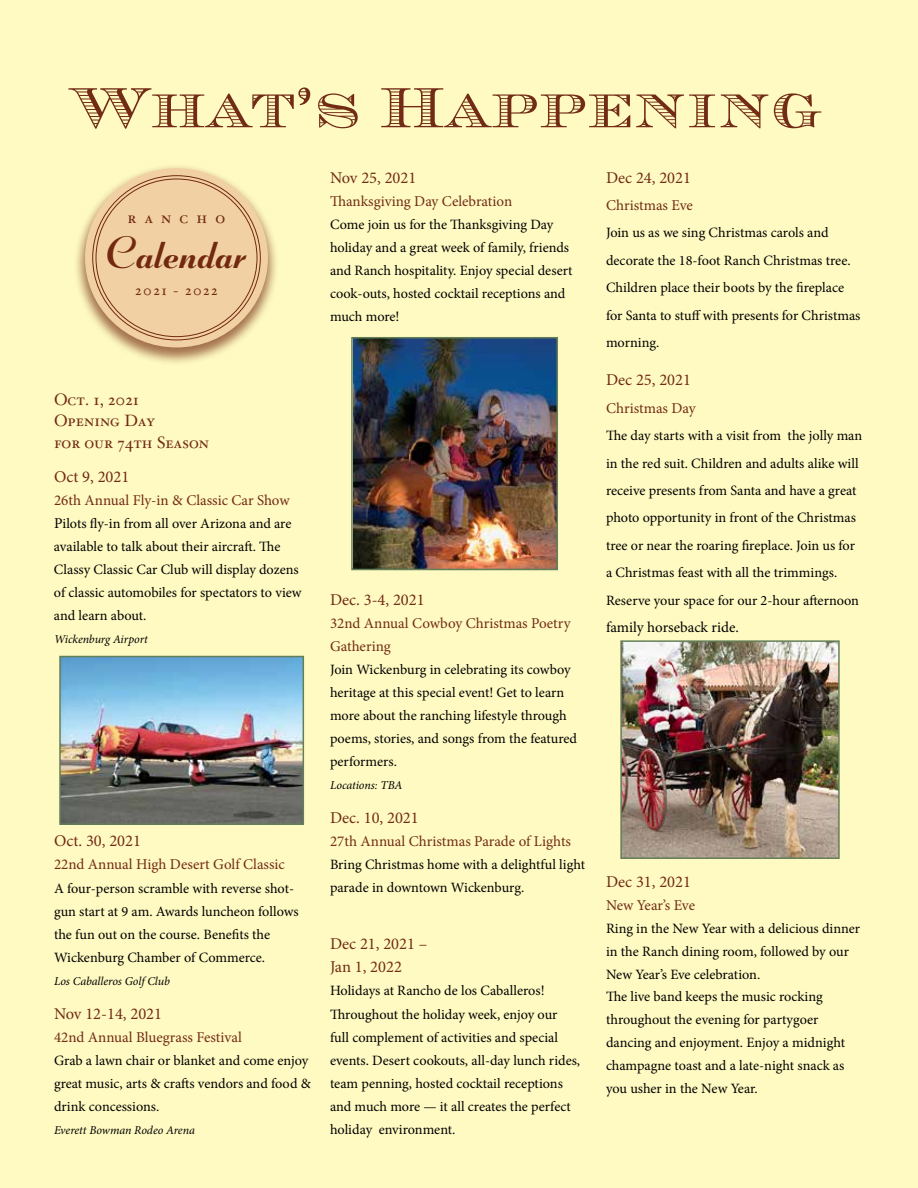
<style>
.page{position:relative;width:918px;height:1188px;background:#fffac2}
.page>*{position:absolute;margin:0;border:0;box-sizing:border-box;transform-origin:0 0}
.t1{font:58.5px "Chevalier SCDOT Stripes";letter-spacing:.04em;color:#722c16}
.t2{font:500 45px "Troubadour Pro";color:#72290f}
.t3{font:16.5px/23.1px "Minion Pro";color:#722c16}
.t4{font:16.5px/21.6px "Hoefler Text Roman Small Caps";color:#722c16}
.t5{font:16.5px "Minion Pro";color:#722a15}
.t6{font:16.5px "Hoefler Text Roman Small Caps";letter-spacing:.5em;color:#72290f}
.t7{font:15px/23.1px "Minion Pro";color:#722c16}
.t8{font:15px "Minion Pro";color:#722a15}
.t9{font:15px "Minion Pro";color:#000}
.t10{font:14.55px "Hoefler Text Roman Small Caps";letter-spacing:.1em;color:#72290f}
.t11{font:14.25px/23.1px "Minion Pro";color:#000}
.t12{font:italic 12px "Minion Pro";letter-spacing:-.005em;color:#000}
.s1{font-size:15px}
</style>
<div class="page">
<img style="left:62px;top:659px;width:239px;height:163px">
<div style="left:59px;top:656px;width:245px;height:169px;border:2px solid #637f59"></div>
<img style="left:354px;top:340px;width:201px;height:227px">
<div style="left:351px;top:337px;width:207px;height:233px;border:2px solid #637f59"></div>
<img style="left:623px;top:643px;width:214px;height:213px">
<div style="left:620px;top:640px;width:220px;height:219px;border:2px solid #637f59"></div>
<div style="left:73px;top:163px;width:207px;height:203px;background:#72290f;opacity:.65"></div>
<div style="left:85px;top:168px;width:183px;height:179px;background:#f1d1a4;border-radius:50%"></div>
<h1 class="t1" style="left:72px;top:72px;width:749px">What’s Happening</h1>
<p class="t6" style="left:128px;top:207px;width:99px">rancho</p>
<h2 class="t2" style="left:108px;top:225px;width:139px">Calendar</h2>
<p class="t10" style="left:135px;top:282px;width:84px">2021 - 2022</p>
<p class="t3" style="left:330px;top:166px;width:88px">Nov 25, 2021</p>
<p class="t7" style="left:330px;top:189px;width:184px">Thanksgiving Day Celebration</p>
<p class="t11" style="left:330px;top:213px;width:244px">Come join us for the Thanksgiving Day holiday and a great week of family, friends and Ranch hospitality. Enjoy special desert cook-outs, hosted cocktail receptions and much more!</p>
<p class="t4" style="left:54px;top:389px;width:156px">Oct. 1, 2021<br>Opening Day<br>for our 74th Season</p>
<p class="t5" style="left:54px;top:465px;width:77px">Oct 9, 2021</p>
<p class="t8" style="left:54px;top:490px;width:237px">26th Annual Fly-in &amp; Classic Car Show</p>
<p class="t11" style="left:54px;top:512px;width:249px"><span class="s1">P</span>ilots fly-in from all over Arizona and are available to talk about their aircraft. The Classy Classic Car Club will display dozens of classic automobiles for spectators to view and learn about.</p>
<p class="t12" style="left:54px;top:631px;width:96px">Wickenburg Airport</p>
<p class="t5" style="left:54px;top:830px;width:89px">Oct. 30, 2021</p>
<p class="t8" style="left:54px;top:855px;width:232px">22nd Annual High Desert Golf Classic</p>
<p class="t11" style="left:54px;top:877px;width:246px">A four-person scramble with reverse shot&shy;gun start at 9 am. Awards luncheon follows the fun out on the course. Benefits the Wickenburg Chamber of Commerce.</p>
<p class="t12" style="left:54px;top:973px;width:117px">Los Caballeros Golf Club</p>
<p class="t5" style="left:54px;top:1002px;width:110px">Nov 12-14, 2021</p>
<p class="t8" style="left:54px;top:1027px;width:189px">42nd Annual Bluegrass Festival</p>
<p class="t11" style="left:54px;top:1049px;width:258px">Grab a lawn chair or blanket and come enjoy great music, arts &amp; crafts vendors and food &amp; drink concessions.</p>
<p class="t12" style="left:54px;top:1122px;width:142px">Everett Bowman Rodeo Arena</p>
<p class="t3" style="left:330px;top:588px;width:96px">Dec. 3-4, 2021</p>
<p class="t7" style="left:330px;top:611px;width:242px">32nd Annual Cowboy Christmas Poetry<br>Gathering</p>
<p class="t11" style="left:330px;top:658px;width:249px">Join Wickenburg in celebrating its cowboy heritage at this special event! Get to learn more about the ranching lifestyle through poems, stories, and songs from the featured performers.</p>
<p class="t12" style="left:330px;top:777px;width:74px">Locations: TBA</p>
<p class="t3" style="left:330px;top:806px;width:90px">Dec. 10, 2021</p>
<p class="t7" style="left:330px;top:830px;width:243px">27th Annual Christmas Parade of Lights</p>
<p class="t11" style="left:330px;top:853px;width:257px">Bring Christmas home with a delightful light parade in downtown Wickenburg.</p>
<p class="t3" style="left:330px;top:933px;width:99px">Dec 21, 2021 –<br>Jan 1, 2022</p>
<p class="t11" style="left:330px;top:979px;width:252px">Holidays at Rancho de los Caballeros!<br>Throughout the holiday week, enjoy our full complement of activities and special events. Desert cookouts, all-day lunch rides, team penning, hosted cocktail receptions and much more — it all creates the perfect holiday environment.</p>
<p class="t3" style="left:606px;top:166px;width:87px">Dec 24, 2021</p>
<p class="t7" style="left:606px;top:194px;width:88px">Christmas Eve</p>
<p class="t11" style="left:606px;top:219px;width:256px;line-height:27.5px">Join us as we sing Christmas carols and decorate the 18-foot Ranch Christmas tree.<br>Children place their boots by the fireplace for Santa to stuff with presents for Christmas morning.</p>
<p class="t3" style="left:606px;top:369px;width:87px">Dec 25, 2021</p>
<p class="t7" style="left:606px;top:396px;width:91px">Christmas Day</p>
<p class="t11" style="left:606px;top:422px;width:258px;line-height:27.5px">The day starts with a visit from the jolly man in the red suit. Children and adults alike will receive presents from Santa and have a great photo opportunity in front of the Christmas tree or near the roaring fireplace. Join us for a Christmas feast with all the trimmings.<br>Reserve your space for our 2-hour afternoon</p>
<p class="t9" style="left:606px;top:617px;width:134px">family horseback ride.</p>
<p class="t3" style="left:606px;top:870px;width:87px">Dec 31, 2021</p>
<p class="t7" style="left:606px;top:894px;width:91px">New Year’s Eve</p>
<p class="t11" style="left:606px;top:917px;width:256px">Ring in the New Year with a delicious dinner in the Ranch dining room, followed by our New Year’s Eve celebration.<br>The live band keeps the music rocking throughout the evening for partygoer dancing and enjoyment. Enjoy a midnight champagne toast and a late-night snack as you usher in the New Year.</p>
</div>
